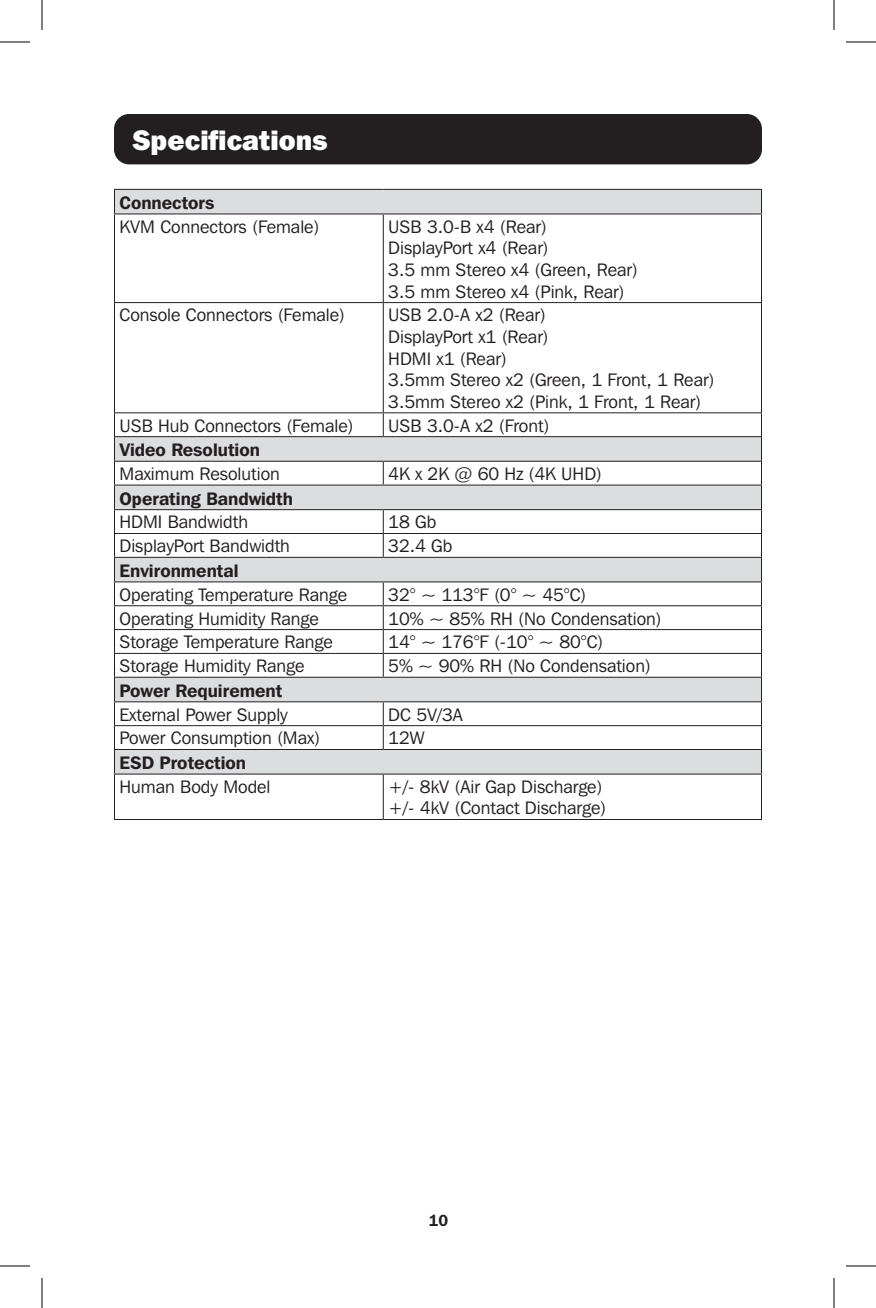
<style>
.page{position:relative;width:876px;height:1308px;background:#fff}
.page>*{position:absolute;margin:0;border:0;box-sizing:border-box;transform-origin:0 0}
.t1{font:800 28px "Franklin Gothic IT Cby BT";color:#fff}
.t2{font:18px "Franklin Gothic IT Cby BT";color:#231f20}
.t3{font:600 18px "Franklin Gothic IT Cby BT";color:#231f20}
.t4{font:600 16px "Franklin Gothic IT Cby BT";color:#231f20}
</style>
<div class="page">
<div style="left:114px;top:114px;width:648px;height:50px;background:#231f20;border-radius:15px"></div>
<svg style="left:115px;top:190px;width:646px;height:584px"></svg>
<hr style="left:114px;top:189px;width:269px;height:1px;background:#231f20">
<svg style="left:114px;top:190px;width:1px;height:23px"></svg>
<hr style="left:383px;top:189px;width:379px;height:1px;background:#231f20">
<svg style="left:761px;top:190px;width:1px;height:23px"></svg>
<hr style="left:114px;top:213px;width:269px;height:1px;background:#231f20">
<hr style="left:114px;top:214px;width:1px;height:88px;background:#231f20">
<hr style="left:383px;top:213px;width:379px;height:1px;background:#231f20">
<hr style="left:383px;top:214px;width:1px;height:88px;background:#231f20">
<hr style="left:761px;top:214px;width:1px;height:88px;background:#231f20">
<hr style="left:114px;top:302px;width:269px;height:1px;background:#231f20">
<hr style="left:114px;top:303px;width:1px;height:109px;background:#231f20">
<hr style="left:383px;top:302px;width:379px;height:1px;background:#231f20">
<hr style="left:383px;top:303px;width:1px;height:109px;background:#231f20">
<hr style="left:761px;top:303px;width:1px;height:109px;background:#231f20">
<hr style="left:114px;top:412px;width:269px;height:1px;background:#231f20">
<hr style="left:383px;top:412px;width:379px;height:1px;background:#231f20">
<svg style="left:383px;top:413px;width:1px;height:23px"></svg>
<hr style="left:114px;top:436px;width:269px;height:1px;background:#231f20">
<hr style="left:383px;top:436px;width:379px;height:1px;background:#231f20">
<hr style="left:114px;top:461px;width:269px;height:1px;background:#231f20">
<hr style="left:383px;top:461px;width:379px;height:1px;background:#231f20">
<svg style="left:383px;top:462px;width:1px;height:23px"></svg>
<hr style="left:114px;top:485px;width:269px;height:1px;background:#231f20">
<hr style="left:383px;top:485px;width:379px;height:1px;background:#231f20">
<hr style="left:114px;top:509px;width:269px;height:1px;background:#231f20">
<hr style="left:383px;top:509px;width:379px;height:1px;background:#231f20">
<hr style="left:114px;top:533px;width:269px;height:1px;background:#231f20">
<hr style="left:383px;top:533px;width:379px;height:1px;background:#231f20">
<svg style="left:383px;top:510px;width:1px;height:47px"></svg>
<hr style="left:114px;top:557px;width:269px;height:1px;background:#231f20">
<hr style="left:383px;top:557px;width:379px;height:1px;background:#231f20">
<hr style="left:114px;top:581px;width:269px;height:1px;background:#231f20">
<hr style="left:383px;top:581px;width:379px;height:1px;background:#231f20">
<hr style="left:114px;top:605px;width:269px;height:1px;background:#231f20">
<hr style="left:383px;top:605px;width:379px;height:1px;background:#231f20">
<hr style="left:114px;top:629px;width:269px;height:1px;background:#231f20">
<hr style="left:383px;top:629px;width:379px;height:1px;background:#231f20">
<hr style="left:114px;top:653px;width:269px;height:1px;background:#231f20">
<hr style="left:383px;top:653px;width:379px;height:1px;background:#231f20">
<svg style="left:383px;top:582px;width:1px;height:95px"></svg>
<hr style="left:114px;top:677px;width:269px;height:1px;background:#231f20">
<hr style="left:383px;top:677px;width:379px;height:1px;background:#231f20">
<hr style="left:114px;top:701px;width:269px;height:1px;background:#231f20">
<hr style="left:383px;top:701px;width:379px;height:1px;background:#231f20">
<hr style="left:114px;top:725px;width:269px;height:1px;background:#231f20">
<hr style="left:383px;top:725px;width:379px;height:1px;background:#231f20">
<svg style="left:383px;top:702px;width:1px;height:47px"></svg>
<hr style="left:114px;top:749px;width:269px;height:1px;background:#231f20">
<svg style="left:114px;top:413px;width:1px;height:361px"></svg>
<hr style="left:383px;top:749px;width:379px;height:1px;background:#231f20">
<svg style="left:761px;top:413px;width:1px;height:361px"></svg>
<hr style="left:114px;top:774px;width:269px;height:1px;background:#231f20">
<hr style="left:114px;top:775px;width:1px;height:44px;background:#231f20">
<hr style="left:383px;top:774px;width:379px;height:1px;background:#231f20">
<hr style="left:383px;top:775px;width:1px;height:44px;background:#231f20">
<hr style="left:761px;top:775px;width:1px;height:44px;background:#231f20">
<hr style="left:114px;top:819px;width:269px;height:1px;background:#231f20">
<hr style="left:383px;top:819px;width:379px;height:1px;background:#231f20">
<hr style="left:0;top:42px;width:30px;height:1px;background:#000">
<hr style="left:846px;top:42px;width:30px;height:1px;background:#000">
<hr style="left:0;top:1266px;width:30px;height:1px;background:#000">
<hr style="left:846px;top:1266px;width:30px;height:1px;background:#000">
<hr style="left:42px;top:0;width:1px;height:30px;background:#000">
<hr style="left:42px;top:1278px;width:1px;height:30px;background:#000">
<hr style="left:834px;top:0;width:1px;height:30px;background:#000">
<hr style="left:834px;top:1278px;width:1px;height:30px;background:#000">
<p class="t1" style="left:132px;top:123px;width:197px">Specifications</p>
<p class="t3" style="left:120px;top:191px;width:97px">Connectors</p>
<p class="t2" style="left:120px;top:215px;width:202px">KVM Connectors (Female)</p>
<p class="t2" style="left:388px;top:215px;width:160px">USB 3.0-B x4 (Rear)</p>
<p class="t2" style="left:388px;top:237px;width:162px">DisplayPort x4 (Rear)</p>
<p class="t2" style="left:388px;top:259px;width:251px">3.5 mm Stereo x4 (Green, Rear)</p>
<p class="t2" style="left:388px;top:280px;width:238px">3.5 mm Stereo x4 (Pink, Rear)</p>
<p class="t2" style="left:120px;top:304px;width:227px">Console Connectors (Female)</p>
<p class="t2" style="left:388px;top:304px;width:159px">USB 2.0-A x2 (Rear)</p>
<p class="t2" style="left:388px;top:326px;width:162px">DisplayPort x1 (Rear)</p>
<p class="t2" style="left:388px;top:347px;width:120px">HDMI x1 (Rear)</p>
<p class="t2" style="left:388px;top:369px;width:328px">3.5mm Stereo x2 (Green, 1 Front, 1 Rear)</p>
<p class="t2" style="left:388px;top:390px;width:314px">3.5mm Stereo x2 (Pink, 1 Front, 1 Rear)</p>
<p class="t2" style="left:120px;top:414px;width:236px">USB Hub Connectors (Female)</p>
<p class="t2" style="left:388px;top:414px;width:163px">USB 3.0-A x2 (Front)</p>
<p class="t3" style="left:120px;top:439px;width:142px">Video Resolution</p>
<p class="t2" style="left:120px;top:463px;width:162px">Maximum Resolution</p>
<p class="t2" style="left:388px;top:463px;width:215px">4K x 2K @ 60 Hz (4K UHD)</p>
<p class="t3" style="left:120px;top:487px;width:175px">Operating Bandwidth</p>
<p class="t2" style="left:120px;top:511px;width:130px">HDMI Bandwidth</p>
<p class="t2" style="left:388px;top:511px;width:49px">18 Gb</p>
<p class="t2" style="left:120px;top:535px;width:172px">DisplayPort Bandwidth</p>
<p class="t2" style="left:388px;top:535px;width:66px">32.4 Gb</p>
<p class="t3" style="left:120px;top:559px;width:121px">Environmental</p>
<p class="t2" style="left:120px;top:583px;width:229px">Operating Temperature Range</p>
<p class="t2" style="left:388px;top:583px;width:200px">32° ~ 113°F (0° ~ 45°C)</p>
<p class="t2" style="left:120px;top:607px;width:201px">Operating Humidity Range</p>
<p class="t2" style="left:388px;top:607px;width:275px">10% ~ 85% RH (No Condensation)</p>
<p class="t2" style="left:120px;top:631px;width:215px">Storage Temperature Range</p>
<p class="t2" style="left:388px;top:631px;width:217px">14° ~ 176°F (-10° ~ 80°C)</p>
<p class="t2" style="left:120px;top:655px;width:186px">Storage Humidity Range</p>
<p class="t2" style="left:388px;top:655px;width:264px">5% ~ 90% RH (No Condensation)</p>
<p class="t3" style="left:120px;top:679px;width:164px">Power Requirement</p>
<p class="t2" style="left:120px;top:703px;width:170px">External Power Supply</p>
<p class="t2" style="left:388px;top:703px;width:76px">DC 5V/3A</p>
<p class="t2" style="left:120px;top:727px;width:202px">Power Consumption (Max)</p>
<p class="t2" style="left:388px;top:727px;width:38px">12W</p>
<p class="t3" style="left:120px;top:751px;width:128px">ESD Protection</p>
<p class="t2" style="left:120px;top:776px;width:153px">Human Body Model</p>
<p class="t2" style="left:388px;top:776px;width:216px">+/- 8kV (Air Gap Discharge)</p>
<p class="t2" style="left:388px;top:797px;width:219px">+/- 4kV (Contact Discharge)</p>
<p class="t4" style="left:429px;top:1210px;width:21px">10</p>
</div>
